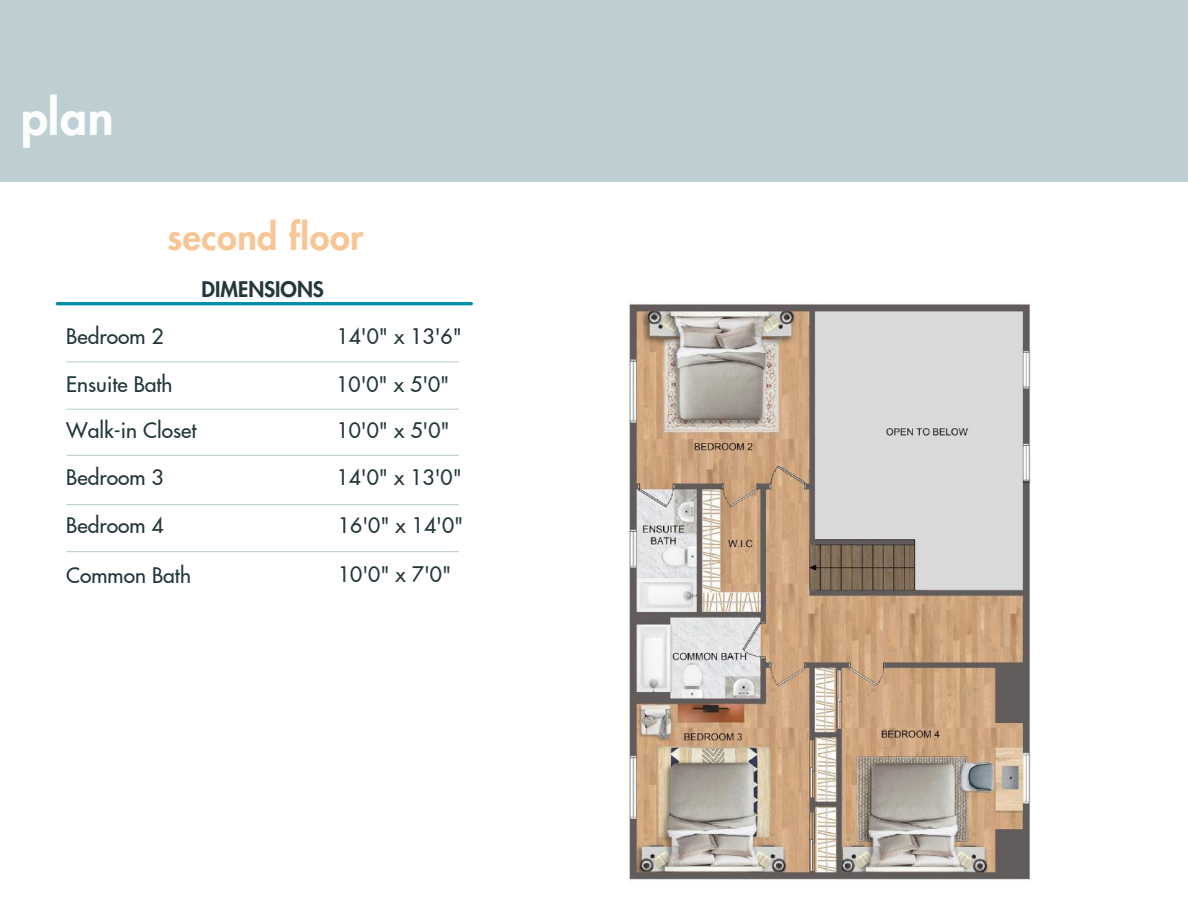
<style>
.page{position:relative;width:1188px;height:918px;background:#fff}
.page>*{position:absolute;margin:0;border:0;box-sizing:border-box;transform-origin:0 0}
.t1{font:800 48px "Futura LT Pro";color:#fff}
.t2{font:800 36px "Futura LT Pro";letter-spacing:.015em;color:#f8c695}
.t3{font:500 21px/46.2px "Futura LT Pro";color:#24373b}
.t4{font:800 21px "Futura LT Pro";color:#24373b}
</style>
<div class="page">
<hr style="left:66px;top:409px;width:393px;height:1px;background:#becfd4">
<hr style="left:67px;top:455px;width:392px;height:1px;background:#becfd4">
<hr style="left:67px;top:504px;width:392px;height:1px;background:#becfd4">
<hr style="left:67px;top:551px;width:392px;height:1px;background:#becfd4">
<hr style="left:66px;top:361px;width:393px;height:1px;background:#becfd4">
<hr style="left:57px;top:302px;width:414px;height:3px;background:#008eab">
<div style="left:0;top:0;width:1188px;height:181px;background:#becfd4"></div>
<img style="left:627px;top:303px;width:404px;height:577px">
<h1 class="t1" style="left:20px;top:95px;width:95px">plan</h1>
<h2 class="t2" style="left:167px;top:220px;width:197px">second floor</h2>
<p class="t4" style="left:202px;top:279px;width:124px">DIMENSIONS</p>
<p class="t3" style="left:66px;top:314px;width:99px">Bedroom 2</p>
<p class="t3" style="left:337px;top:314px;width:127px">14'0" x 13'6"</p>
<p class="t3" style="left:66px;top:362px;width:108px">Ensuite Bath</p>
<p class="t3" style="left:66px;top:408px;width:132px">Walk-in Closet</p>
<p class="t3" style="left:66px;top:455px;width:99px">Bedroom 3</p>
<p class="t3" style="left:66px;top:504px;width:99px">Bedroom 4</p>
<p class="t3" style="left:66px;top:553px;width:126px">Common Bath</p>
<p class="t3" style="left:336px;top:362px;width:115px">10'0" x 5'0"<br>10'0" x 5'0"</p>
<p class="t3" style="left:337px;top:455px;width:127px">14'0" x 13'0"</p>
<p class="t3" style="left:338px;top:504px;width:127px">16'0" x 14'0"</p>
<p class="t3" style="left:338px;top:552px;width:115px">10'0" x 7'0"</p>
</div>
